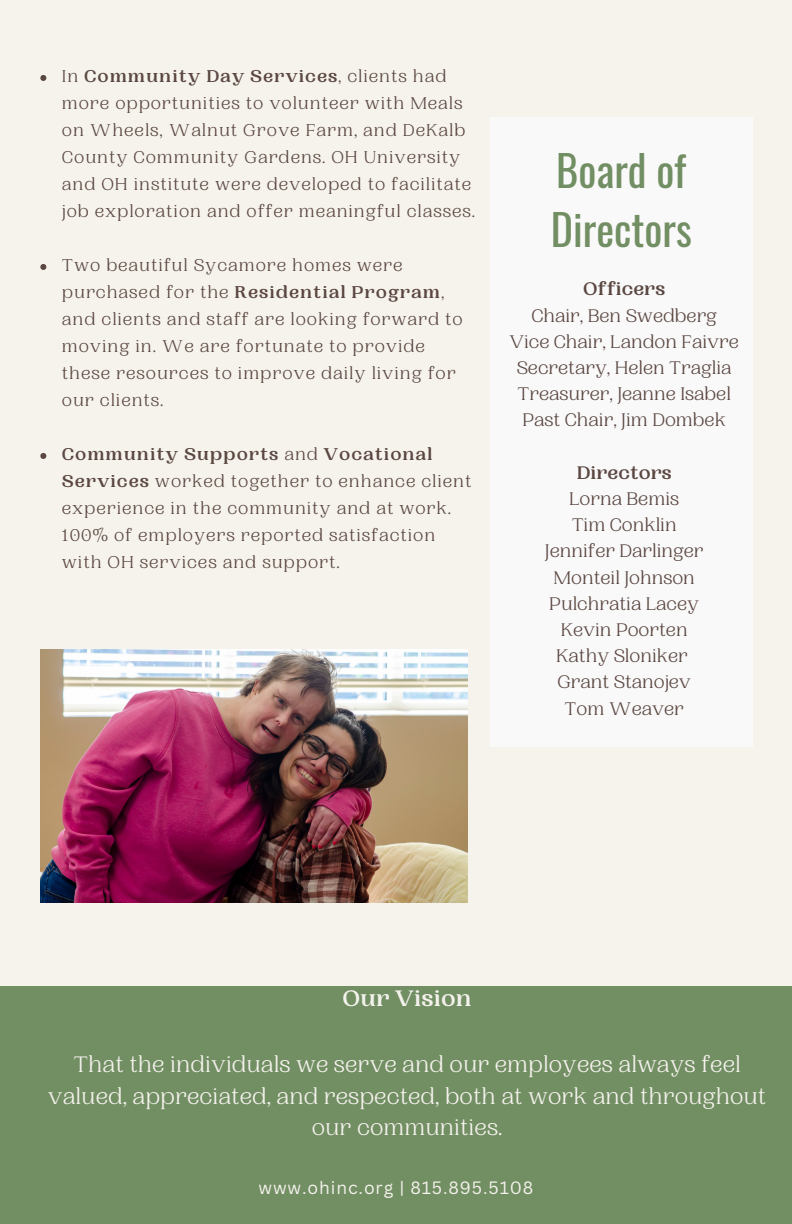
<style>
.page{position:relative;width:792px;height:1224px;background:#f6f3ed}
.page>*{position:absolute;margin:0;border:0;box-sizing:border-box;transform-origin:0 0}
.t1{font:42.2px/59.2px "Oswald";color:#728e63}
.t2{font:23.6px/31.6px "PP Woodland";letter-spacing:.005em;color:#f4f2ec;text-align:center}
.t3{font:700 23.6px "PP Woodland";letter-spacing:.005em;color:#f4f2ec}
.t4{font:19.2px/26.2px "PP Woodland";color:#5b4741;text-align:center}
.t5{font:700 19.2px "PP Woodland";color:#5b4741}
.t6{font:18px/27px "PP Woodland";letter-spacing:.05em;color:#5b4741}
.t7{font:17.4px "Canva Sans";letter-spacing:.05em;color:#f4f2ec}
.s1{font-weight:700}
</style>
<div class="page">
<div style="left:490px;top:117px;width:263px;height:630px;background:#fafafa"></div>
<div style="left:0;top:1154px;width:792px;height:70px;background:#728e63"></div>
<div style="left:0;top:986px;width:792px;height:182px;background:#728e63"></div>
<img style="left:40px;top:649px;width:428px;height:254px">
<svg style="left:40px;top:75px;width:6px;height:6px"></svg>
<svg style="left:40px;top:264px;width:6px;height:6px"></svg>
<svg style="left:40px;top:453px;width:6px;height:6px"></svg>
<p class="t6" style="left:62px;top:64px;width:415px">In <span class="s1">Community Day Services</span>, clients had more opportunities to volunteer with Meals on Wheels, Walnut Grove Farm, and DeKalb County Community Gardens. OH University and OH institute were developed to facilitate job exploration and offer meaningful classes.</p>
<p class="t6" style="left:62px;top:253px;width:402px">Two beautiful Sycamore homes were purchased for the <span class="s1">Residential Program</span>, and clients and staff are looking forward to moving in. We are fortunate to provide these resources to improve daily living for our clients.</p>
<p class="t6" style="left:62px;top:442px;width:411px"><span class="s1">Community Supports</span> and <span class="s1">Vocational Services</span> worked together to enhance client experience in the community and at work.<br>100% of employers reported satisfaction with OH services and support.</p>
<h1 class="t1" style="left:551px;top:139px;width:143px">Board of<br>Directors</h1>
<p class="t5" style="left:583px;top:278px;width:83px">Officers</p>
<p class="t4" style="left:509px;top:303px;width:231px">Chair, Ben Swedberg<br>Vice Chair, Landon Faivre<br>Secretary, Helen Traglia<br>Treasurer, Jeanne Isabel<br>Past Chair, Jim Dombek</p>
<p class="t5" style="left:577px;top:462px;width:96px">Directors</p>
<p class="t4" style="left:545px;top:486px;width:160px">Lorna Bemis<br>Tim Conklin<br>Jennifer Darlinger<br>Monteil Johnson<br>Pulchratia Lacey<br>Kevin Poorten<br>Kathy Sloniker<br>Grant Stanojev<br>Tom Weaver</p>
<h2 class="t3" style="left:342px;top:985px;width:131px">Our Vision</h2>
<h2 class="t2" style="left:48px;top:1049px;width:720px">That the individuals we serve and our employees always feel valued, appreciated, and respected, both at work and throughout our communities.</h2>
<p class="t7" style="left:259px;top:1176px;width:276px">www.ohinc.org | 815.895.5108</p>
</div>
